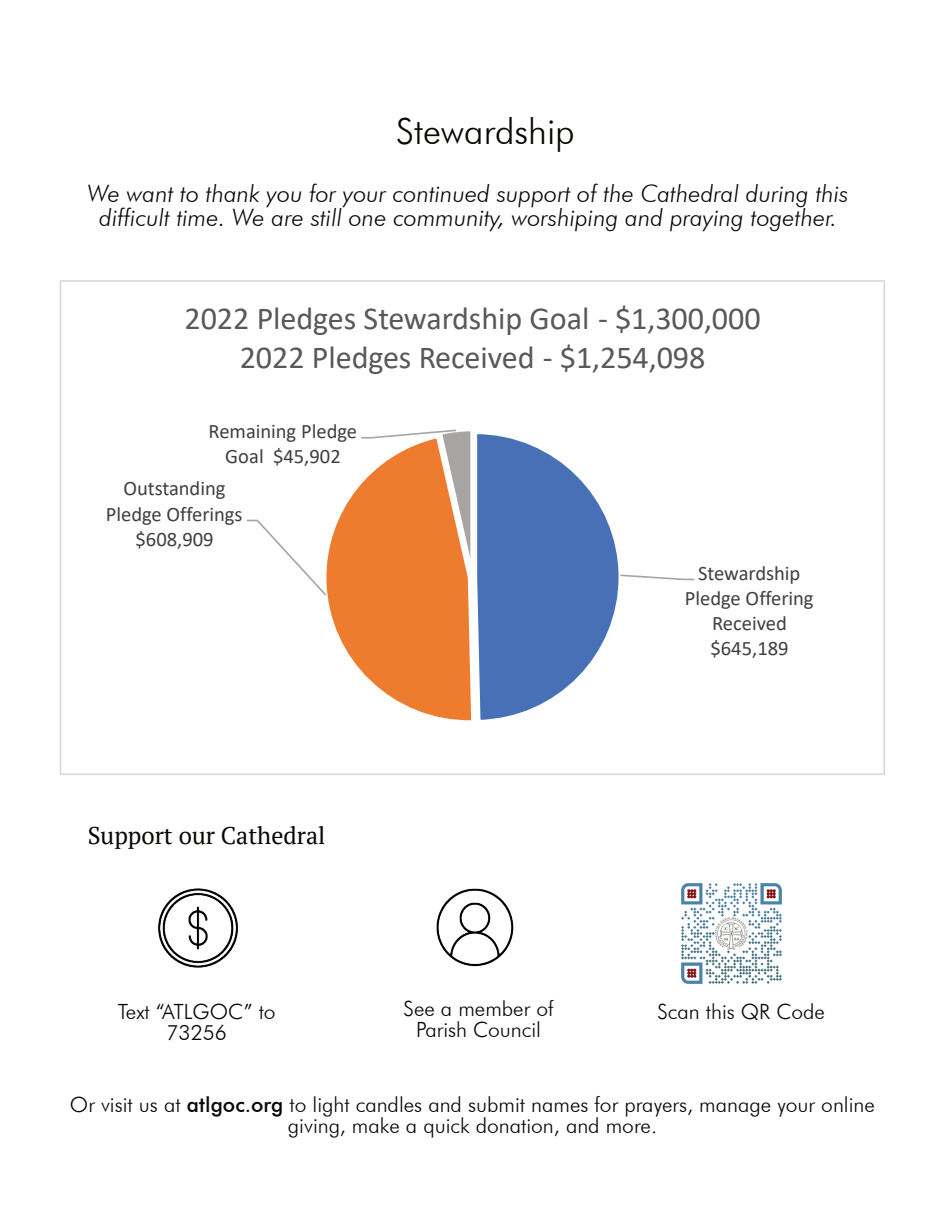
<style>
.page{position:relative;width:945px;height:1215px;background:#fff}
.page>*{position:absolute;margin:0;border:0;box-sizing:border-box;transform-origin:0 0}
.t1{font:300 36px "Futura BT";color:#080704}
.t2{font:32.1px/39.2px "Calibri";letter-spacing:-.005em;color:#5a5958;text-align:center}
.t3{font:italic 300 24px/24px "Futura BT";color:#080704;text-align:center}
.t4{font:24px "PT Serif";color:#080704}
.t5{font:300 21px/21px "Futura BT";color:#080704;text-align:center}
.t6{font:20.55px/25px "Calibri";letter-spacing:-.005em;color:#413f3f;text-align:center}
.s1{font-weight:500}
</style>
<div class="page">
<img style="left:436px;top:888px;width:78px;height:79px">
<img style="left:158px;top:888px;width:81px;height:80px">
<img style="left:681px;top:883px;width:101px;height:101px">
<svg style="left:247px;top:429px;width:448px;height:292px"></svg>
<h1 class="t1" style="left:396px;top:117px;width:180px">Stewardship</h1>
<p class="t3" style="left:88px;top:183px;width:763px">We want to thank you for your continued support of the Cathedral during this difficult time. We are still one community, worshiping and praying together.</p>
<h2 class="t2" style="left:185px;top:301px;width:578px">2022 Pledges Stewardship Goal - $1,300,000<br>2022 Pledges Received - $1,254,098</h2>
<p class="t6" style="left:208px;top:420px;width:150px">Remaining Pledge<br>Goal $45,902</p>
<p class="t6" style="left:106px;top:478px;width:138px">Outstanding<br>Pledge Offerings $608,909</p>
<p class="t4" style="left:88px;top:820px;width:239px">Support our Cathedral</p>
<p class="t6" style="left:685px;top:562px;width:130px">Stewardship<br>Pledge Offering<br>Received $645,189</p>
<p class="t5" style="left:118px;top:1003px;width:159px">Text “ATLGOC” to<br>73256</p>
<p class="t5" style="left:404px;top:1000px;width:152px">See a member of<br>Parish Council</p>
<p class="t5" style="left:658px;top:1003px;width:169px">Scan this QR Code</p>
<p class="t5" style="left:70px;top:1096px;width:807px">Or visit us at <span class="s1">atlgoc.org</span> to light candles and submit names for prayers, manage your online giving, make a quick donation, and more.</p>
</div>
